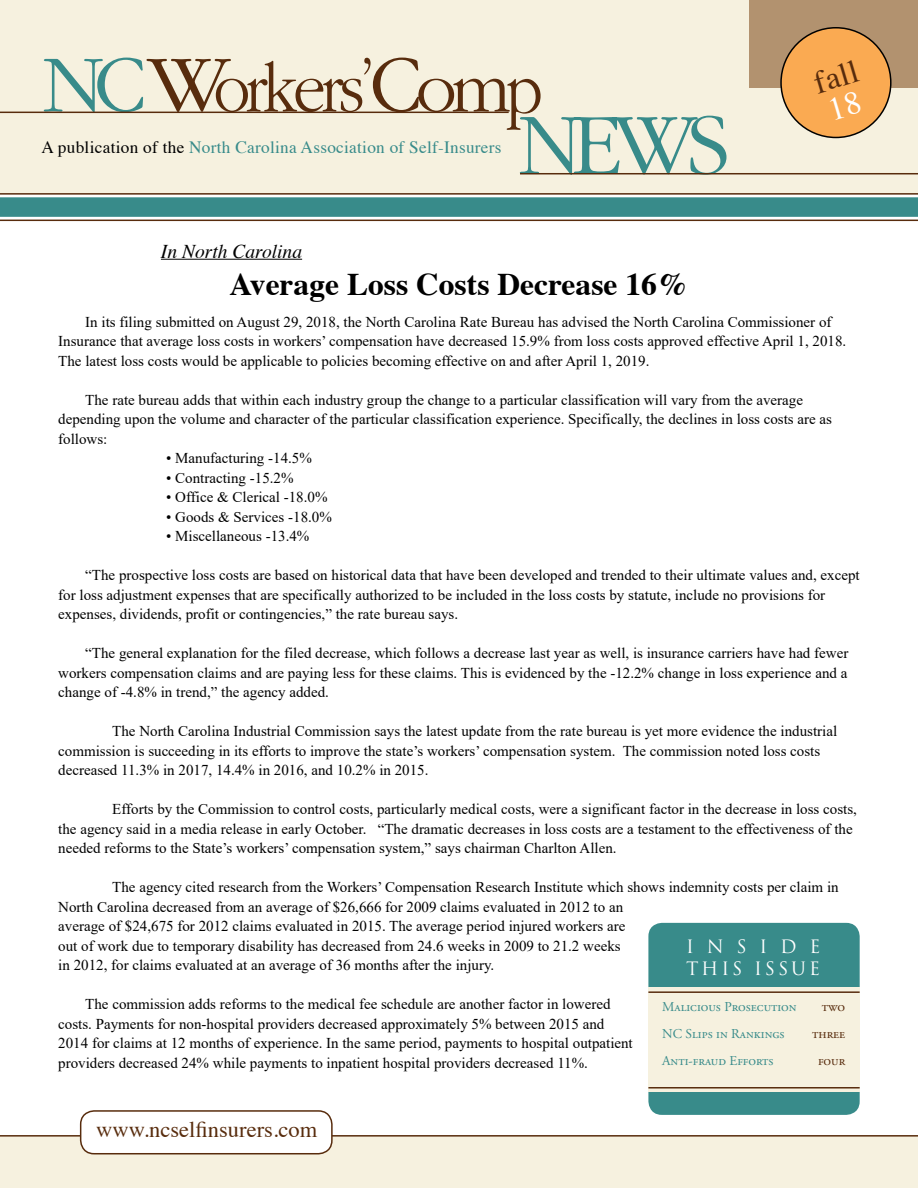
<style>
.page{position:relative;width:918px;height:1188px;background:#fff}
.page>*{position:absolute;margin:0;border:0;box-sizing:border-box;transform-origin:0 0}
.t1{font:32.25px "Times";color:#582c0d}
.t2{font:700 31.5px "Times";color:#000}
.t3{font:22.5px "Times";color:#582c0d}
.t4{font:italic 19.5px "Times";color:#000}
.t5{font:18px "Trajan";letter-spacing:.16em;color:#fff}
.t6{font:17.25px "Times";letter-spacing:.015em;color:#388b8a}
.t7{font:15px/19.5px "Times New Roman";color:#000}
.t8{font:13.5px "Adobe Garamond Pro";color:#388b8a}
.t9{font:13.5px "Adobe Garamond Pro";color:#582c0d}
.s1{color:#000}
</style>
<div class="page">
<div style="left:0;top:1135px;width:918px;height:53px;background:#f6f1df"></div>
<div style="left:0;top:0;width:918px;height:194px;background:#f6f1df"></div>
<div style="left:749px;top:0;width:169px;height:88px;background:#b2926f"></div>
<svg style="left:44px;top:58px;width:682px;height:117px"></svg>
<hr style="left:0;top:112px;width:509px;height:1px;background:#582c0d">
<hr style="left:520px;top:173px;width:398px;height:1px;background:#582c0d">
<hr style="left:0;top:193px;width:918px;height:2px;background:#582c0d">
<hr style="left:0;top:220px;width:918px;height:1px;background:#582c0d">
<div style="left:0;top:197px;width:918px;height:20px;background:#388b8a"></div>
<div style="left:648px;top:923px;width:212px;height:192px;background:#388b8a;border-radius:14px"></div>
<div style="left:81px;top:1111px;width:251px;height:43px;background:#fff;border-radius:14px"></div>
<div style="left:80px;top:1110px;width:253px;height:44px;border:2px solid #582c0d;border-radius:14px"></div>
<div style="left:648px;top:988px;width:212px;height:104px;background:#f6f1df"></div>
<hr style="left:648px;top:991px;width:212px;height:2px;background:#582c0d">
<hr style="left:648px;top:1087px;width:212px;height:2px;background:#582c0d">
<hr style="left:161px;top:259px;width:141px;height:1px;background:#000">
<div style="left:781px;top:28px;width:110px;height:109px;background:#faaa52;border-radius:50%"></div>
<div style="left:780px;top:27px;width:112px;height:111px;border:2px solid #000;border-radius:50%"></div>
<p class="t6" style="left:42px;top:131px;width:462px"><span class="s1">A publication of the</span> North Carolina Association of Self-Insurers</p>
<p class="t4" style="left:161px;top:234px;width:143px">In North Carolina</p>
<p class="t2" style="left:229px;top:254px;width:461px">Average Loss Costs Decrease 16%</p>
<p class="t1" style="left:806px;top:54px;width:46px;rotate:-17deg">fall</p>
<p class="t7" style="left:58px;top:311px;width:789px;text-indent:27px">In its filing submitted on August 29, 2018, the North Carolina Rate Bureau has advised the North Carolina Commissioner of<br>Insurance that average loss costs in workers’ compensation have decreased 15.9% from loss costs approved effective April 1, 2018.<br>The latest loss costs would be applicable to policies becoming effective on and after April 1, 2019.</p>
<p class="t7" style="left:58px;top:389px;width:775px;text-indent:27px">The rate bureau adds that within each industry group the change to a particular classification will vary from the average depending upon the volume and character of the particular classification experience. Specifically, the declines in loss costs are as follows:</p>
<p class="t7" style="left:166px;top:448px;width:147px">• Manufacturing -14.5%</p>
<p class="t7" style="left:166px;top:467px;width:129px">• Contracting -15.2%</p>
<p class="t7" style="left:166px;top:487px;width:163px">• Office &amp; Clerical -18.0%</p>
<p class="t7" style="left:166px;top:506px;width:167px">• Goods &amp; Services -18.0%</p>
<p class="t7" style="left:166px;top:526px;width:145px">• Miscellaneous -13.4%</p>
<p class="t7" style="left:58px;top:565px;width:803px;text-indent:27px">“The prospective loss costs are based on historical data that have been developed and trended to their ultimate values and, except for loss adjustment expenses that are specifically authorized to be included in the loss costs by statute, include no provisions for expenses, dividends, profit or contingencies,” the rate bureau says.</p>
<p class="t7" style="left:58px;top:643px;width:792px;text-align:justify;text-indent:27px">“The general explanation for the filed decrease, which follows a decrease last year as well, is insurance carriers have had fewer workers compensation claims and are paying less for these claims. This is evidenced by the -12.2% change in loss experience and a change of -4.8% in trend,” the agency added.</p>
<p class="t7" style="left:58px;top:721px;width:780px;text-indent:54px">The North Carolina Industrial Commission says the latest update from the rate bureau is yet more evidence the industrial commission is succeeding in its efforts to improve the state’s workers’ compensation system. The commission noted loss costs decreased 11.3% in 2017, 14.4% in 2016, and 10.2% in 2015.</p>
<p class="t7" style="left:58px;top:799px;width:800px;text-indent:54px">Efforts by the Commission to control costs, particularly medical costs, were a significant factor in the decrease in loss costs, the agency said in a media release in early October. “The dramatic decreases in loss costs are a testament to the effectiveness of the needed reforms to the State’s workers’ compensation system,” says chairman Charlton Allen.</p>
<p class="t7" style="left:58px;top:877px;width:782px;text-indent:54px">The agency cited research from the Workers’ Compensation Research Institute which shows indemnity costs per claim in North Carolina decreased from an average of $26,666 for 2009 claims evaluated in 2012 to an<br>average of $24,675 for 2012 claims evaluated in 2015. The average period injured workers are<br>out of work due to temporary disability has decreased from 24.6 weeks in 2009 to 21.2 weeks<br>in 2012, for claims evaluated at an average of 36 months after the injury.</p>
<p class="t7" style="left:58px;top:994px;width:576px;text-indent:27px">The commission adds reforms to the medical fee schedule are another factor in lowered costs. Payments for non-hospital providers decreased approximately 5% between 2015 and 2014 for claims at 12 months of experience. In the same period, payments to hospital outpatient providers decreased 24% while payments to inpatient hospital providers decreased 11%.</p>
<p class="t5" style="left:686px;top:936px;width:136px">INSIDE</p>
<p class="t5" style="left:686px;top:958px;width:136px">THIS ISSUE</p>
<p class="t8" style="left:662px;top:999px;width:136px">Malicious Prosecution</p>
<p class="t9" style="left:822px;top:999px;width:25px">two</p>
<p class="t8" style="left:662px;top:1026px;width:124px">NC Slips in Rankings</p>
<p class="t9" style="left:812px;top:1026px;width:35px">three</p>
<p class="t8" style="left:662px;top:1053px;width:113px">Anti-fraud Efforts</p>
<p class="t9" style="left:818px;top:1053px;width:29px">four</p>
<p class="t3" style="left:96px;top:1108px;width:223px">www.ncselfinsurers.com</p>
</div>
